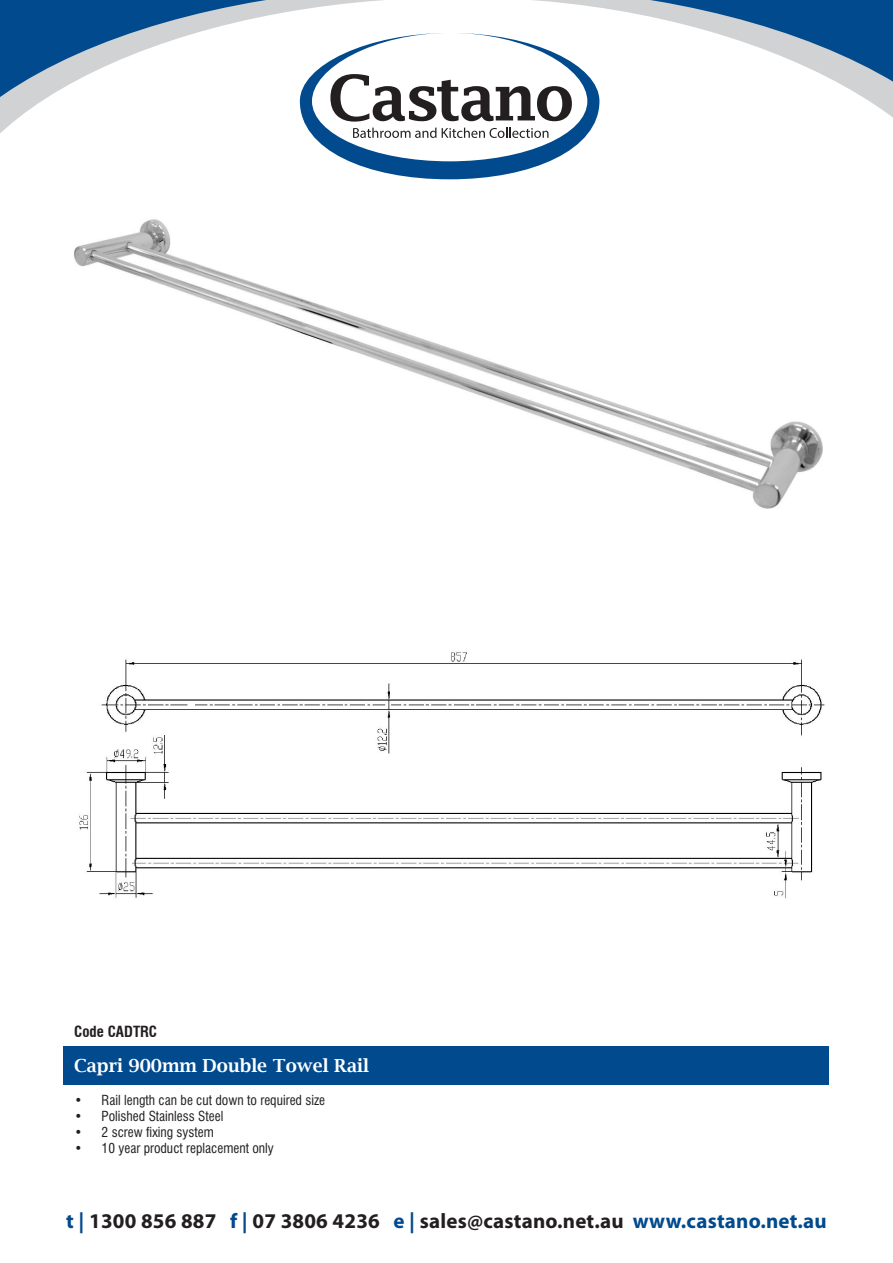
<style>
.page{position:relative;width:893px;height:1263px;background:#fff}
.page>*{position:absolute;margin:0;border:0;box-sizing:border-box;transform-origin:0 0}
.t1{font:700 21px "Myriad Pro";letter-spacing:.01em;color:#231f20}
.t2{font:600 18px "Lucida Bright";color:#fff}
.t3{font:700 condensed 15px "Swiss 721 BT";color:#231f20}
.t4{font:condensed 13.5px "Swiss 721 BT";color:#231f20}
.s1{color:#004a8d}
</style>
<div class="page">
<div style="left:64px;top:1046px;width:765px;height:38px;background:#004a8d"></div>
<svg style="left:0;top:0;width:893px;height:180px"></svg>
<svg style="left:300px;top:33px;width:299px;height:146px"></svg>
<img style="left:74px;top:219px;width:749px;height:290px">
<img style="left:79px;top:652px;width:746px;height:246px">
<p class="t3" style="left:74px;top:1022px;width:84px">Code CADTRC</p>
<p class="t2" style="left:74px;top:1056px;width:296px">Capri 900mm Double Towel Rail</p>
<p class="t4" style="left:75px;top:1092px;width:252px">• Rail length can be cut down to required size</p>
<p class="t4" style="left:75px;top:1108px;width:150px">• Polished Stainless Steel</p>
<p class="t4" style="left:75px;top:1124px;width:141px">• 2 screw fixing system</p>
<p class="t4" style="left:75px;top:1140px;width:201px">• 10 year product replacement only</p>
<p class="t1" style="left:66px;top:1207px;width:762px"><span class="s1">t |</span> 1300 856 887 <span class="s1">f |</span> 07 3806 4236 <span class="s1">e |</span> sales@castano.net.au <span class="s1">www.castano.net.au</span></p>
</div>
